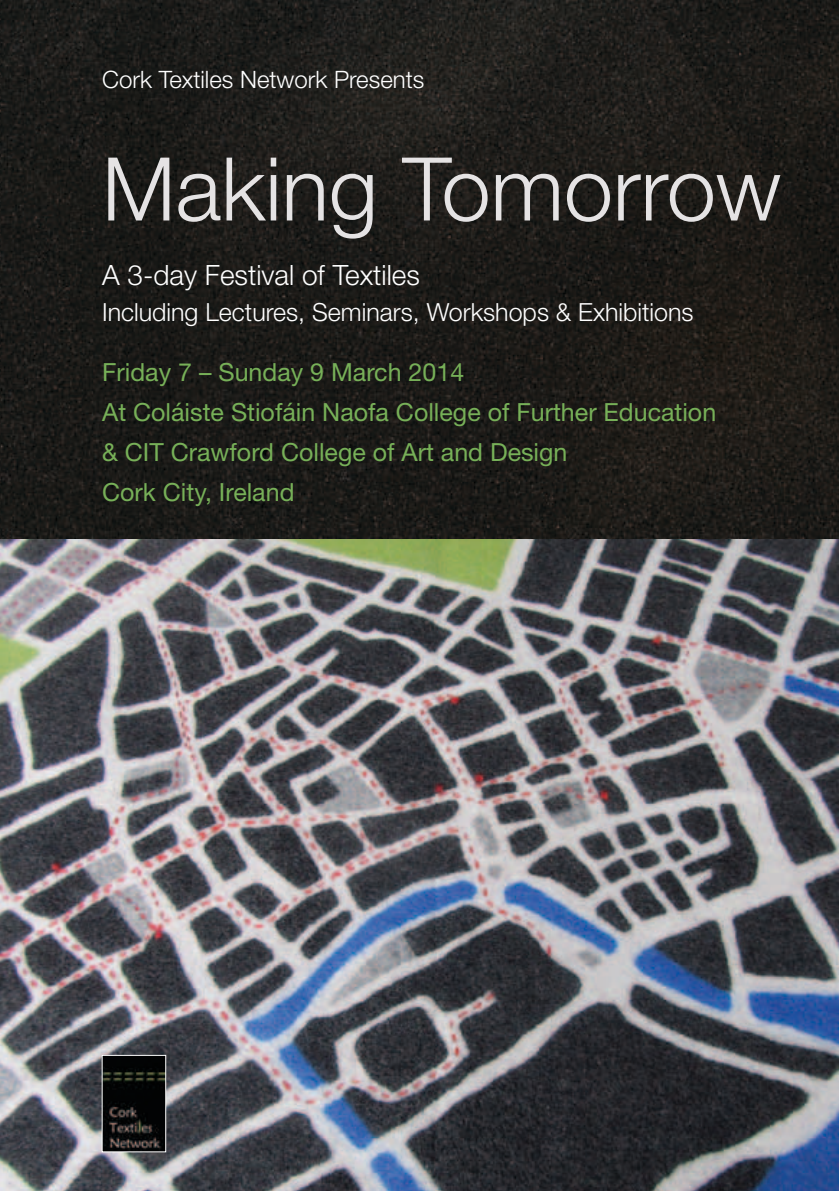
<style>
.page{position:relative;width:840px;height:1191px;background:#fff}
.page>*{position:absolute;margin:0;border:0;box-sizing:border-box;transform-origin:0 0}
.t1{font:300 88px "Helvetica Neue";color:#e5e3e4}
.t2{font:300 28px "Helvetica Neue";color:#fff}
.t3{font:25px/40px "Helvetica Neue";color:#77b058}
.t4{font:300 25px "Helvetica Neue";color:#fff}
.t5{font:300 24px "Helvetica Neue";color:#fff}
</style>
<div class="page">
<img style="left:0;top:539px;width:838px;height:652px">
<img style="left:0;top:1px;width:838px;height:538px">
<img style="left:104px;top:1056px;width:60px;height:94px">
<div style="left:102px;top:1054px;width:64px;height:98px;border:1px solid #fff"></div>
<p class="t5" style="left:102px;top:65px;width:323px">Cork Textiles Network Presents</p>
<h1 class="t1" style="left:102px;top:135px;width:680px">Making Tomorrow</h1>
<p class="t2" style="left:102px;top:257px;width:319px">A 3-day Festival of Textiles</p>
<p class="t4" style="left:102px;top:296px;width:592px">Including Lectures, Seminars, Workshops &amp; Exhibitions</p>
<p class="t3" style="left:102px;top:351px;width:615px">Friday 7 – Sunday 9 March 2014<br>At Coláiste Stiofáin Naofa College of Further Education &amp; CIT Crawford College of Art and Design<br>Cork City, Ireland</p>
</div>
